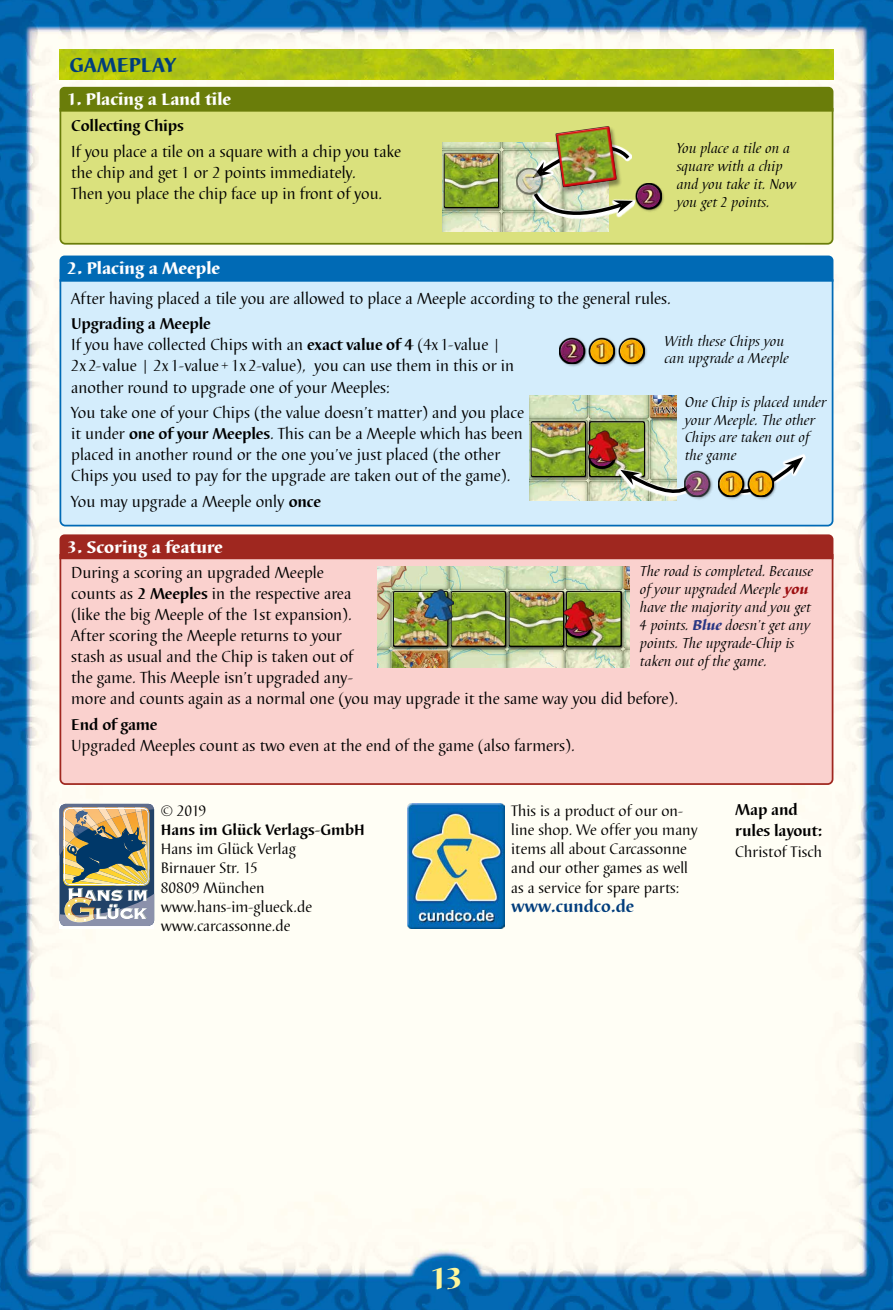
<style>
.page{position:relative;width:893px;height:1310px;background:#fff}
.page>*{position:absolute;margin:0;border:0;box-sizing:border-box;transform-origin:0 0}
.t1{font:800 31.5px "Barbedor T";color:#fff69b}
.t2{font:800 21px "Barbedor T";color:#003d7c}
.t3{font:800 17.5px "Barbedor T";color:#fff}
.t4{font:700 17.5px "Barbedor T";color:#003d7c}
.t5{font:16.62px/21px "Barbedor T";color:#000}
.t6{font:700 16.28px/21px "Barbedor T";letter-spacing:-.01em;color:#000}
.t7{font:15.75px/19.2px "Barbedor T";color:#000}
.t8{font:700 15.75px "Barbedor T";color:#000}
.t9{font:italic 14.88px/17.8px "Barbedor T";color:#000}
.s1{font-weight:700;font-size:16.28px}
.s2{font-weight:800;color:#9d0f12}
.s3{font-weight:800;color:#283583}
</style>
<div class="page">
<img style="left:0;top:0;width:893px;height:1310px">
<div style="left:59px;top:553px;width:775px;height:233px;background:#fad1ce"></div>
<img style="left:60px;top:50px;width:773px;height:29px">
<div style="left:59px;top:107px;width:775px;height:138px;background:#dae17d"></div>
<div style="left:60px;top:87px;width:773px;height:25px;background:#6a7d0a"></div>
<div style="left:59px;top:278px;width:775px;height:249px;background:#d4edfc"></div>
<svg style="left:60px;top:255px;width:773px;height:27px;background:#076eb7"></svg>
<div style="left:60px;top:534px;width:773px;height:25px;background:#9f271f"></div>
<img style="left:442px;top:143px;width:86px;height:89px">
<div style="left:443px;top:153px;width:59px;height:58px;background:#000;opacity:.6"></div>
<div style="left:444px;top:153px;width:55px;height:54px;background:#000;opacity:.8"></div>
<img style="left:528px;top:122px;width:108px;height:113px">
<div style="left:515px;top:167px;width:31px;height:31px;background:#000;opacity:.75"></div>
<svg style="left:516px;top:168px;width:27px;height:26px"></svg>
<div style="left:517px;top:168px;width:25px;height:19px;background:#fff;opacity:.75"></div>
<div style="left:517px;top:173px;width:25px;height:21px;background:#000;opacity:.75"></div>
<div style="left:635px;top:182px;width:30px;height:30px;background:#000;opacity:.75"></div>
<svg style="left:635px;top:183px;width:27px;height:26px"></svg>
<div style="left:636px;top:183px;width:25px;height:19px;background:#fff;opacity:.75"></div>
<div style="left:636px;top:189px;width:25px;height:20px;background:#000;opacity:.75"></div>
<img style="left:377px;top:566px;width:252px;height:101px">
<div style="left:508px;top:591px;width:58px;height:58px;background:#000;opacity:.6"></div>
<svg style="left:508px;top:591px;width:56px;height:54px"></svg>
<div style="left:509px;top:592px;width:55px;height:54px;background:#000;opacity:.8"></div>
<div style="left:565px;top:591px;width:59px;height:58px;background:#000;opacity:.6"></div>
<div style="left:566px;top:592px;width:56px;height:54px;background:#000;opacity:.8"></div>
<div style="left:565px;top:615px;width:30px;height:26px;background:#000;opacity:.75"></div>
<svg style="left:565px;top:631px;width:27px;height:7px"></svg>
<div style="left:566px;top:621px;width:25px;height:16px;background:#000;opacity:.75"></div>
<img style="left:564px;top:600px;width:30px;height:31px">
<div style="left:392px;top:591px;width:59px;height:58px;background:#000;opacity:.6"></div>
<div style="left:393px;top:592px;width:55px;height:54px;background:#000;opacity:.8"></div>
<div style="left:450px;top:591px;width:58px;height:58px;background:#000;opacity:.6"></div>
<div style="left:451px;top:592px;width:55px;height:54px;background:#000;opacity:.8"></div>
<img style="left:423px;top:589px;width:30px;height:31px">
<svg style="left:720px;top:442px;width:91px;height:65px;background:#cee5f2"></svg>
<div style="left:717px;top:470px;width:30px;height:30px;background:#000;opacity:.75"></div>
<svg style="left:718px;top:496px;width:26px;height:1px"></svg>
<div style="left:718px;top:471px;width:26px;height:18px;background:#fff;opacity:.75"></div>
<div style="left:718px;top:476px;width:26px;height:20px;background:#000;opacity:.75"></div>
<div style="left:588px;top:337px;width:30px;height:30px;background:#000;opacity:.75"></div>
<svg style="left:589px;top:338px;width:26px;height:26px"></svg>
<div style="left:589px;top:338px;width:25px;height:18px;background:#fff;opacity:.75"></div>
<div style="left:589px;top:343px;width:25px;height:20px;background:#000;opacity:.75"></div>
<div style="left:747px;top:470px;width:30px;height:30px;background:#000;opacity:.75"></div>
<svg style="left:747px;top:471px;width:27px;height:26px"></svg>
<div style="left:748px;top:471px;width:25px;height:18px;background:#fff;opacity:.75"></div>
<div style="left:748px;top:476px;width:25px;height:20px;background:#000;opacity:.75"></div>
<div style="left:618px;top:337px;width:30px;height:30px;background:#000;opacity:.75"></div>
<svg style="left:618px;top:338px;width:27px;height:26px"></svg>
<div style="left:619px;top:338px;width:25px;height:18px;background:#fff;opacity:.75"></div>
<div style="left:619px;top:343px;width:25px;height:20px;background:#000;opacity:.75"></div>
<div style="left:558px;top:337px;width:31px;height:30px;background:#000;opacity:.75"></div>
<svg style="left:559px;top:363px;width:26px;height:1px"></svg>
<div style="left:559px;top:338px;width:26px;height:18px;background:#fff;opacity:.75"></div>
<div style="left:559px;top:343px;width:26px;height:20px;background:#000;opacity:.75"></div>
<img style="left:529px;top:395px;width:148px;height:106px">
<div style="left:530px;top:422px;width:58px;height:58px;background:#000;opacity:.6"></div>
<svg style="left:530px;top:421px;width:56px;height:55px"></svg>
<div style="left:531px;top:422px;width:55px;height:54px;background:#000;opacity:.8"></div>
<div style="left:589px;top:422px;width:58px;height:58px;background:#000;opacity:.6"></div>
<svg style="left:589px;top:421px;width:55px;height:55px"></svg>
<div style="left:590px;top:422px;width:55px;height:54px;background:#000;opacity:.8"></div>
<img style="left:617px;top:449px;width:78px;height:61px">
<div style="left:588px;top:445px;width:30px;height:26px;background:#000;opacity:.75"></div>
<svg style="left:588px;top:462px;width:27px;height:6px"></svg>
<div style="left:589px;top:452px;width:25px;height:15px;background:#000;opacity:.75"></div>
<div style="left:683px;top:470px;width:31px;height:30px;background:#000;opacity:.75"></div>
<svg style="left:684px;top:471px;width:26px;height:26px"></svg>
<div style="left:685px;top:471px;width:25px;height:18px;background:#fff;opacity:.75"></div>
<div style="left:685px;top:476px;width:25px;height:20px;background:#000;opacity:.75"></div>
<img style="left:587px;top:431px;width:30px;height:31px">
<div style="left:60px;top:803px;width:94px;height:125px;background:#fff"></div>
<img style="left:60px;top:804px;width:94px;height:122px">
<img style="left:408px;top:803px;width:97px;height:125px">
<p class="t2" style="left:69px;top:53px;width:108px">GAMEPLAY</p>
<p class="t3" style="left:67px;top:89px;width:166px">1. Placing a Land tile</p>
<p class="t6" style="left:71px;top:116px;width:114px">Collecting Chips</p>
<p class="t5" style="left:71px;top:142px;width:331px">If you place a tile on a square with a chip you take the chip and get 1 or 2 points immediately.<br>Then you place the chip face up in front of you.</p>
<p class="t3" style="left:67px;top:258px;width:155px">2. Placing a Meeple</p>
<p class="t9" style="left:677px;top:140px;width:121px">You place a tile on a square with a chip and you take it. Now you get 2 points.</p>
<p class="t5" style="left:71px;top:288px;width:601px">After having placed a tile you are allowed to place a Meeple according to the general rules.</p>
<p class="t6" style="left:71px;top:314px;width:141px">Upgrading a Meeple</p>
<p class="t5" style="left:71px;top:335px;width:445px">If you have collected Chips with an <span class="s1">exact value of 4</span> (4x 1-value |<br>2x 2-value | 2x 1-value + 1x 2-value), you can use them in this or in another round to upgrade one of your Meeples:</p>
<p class="t5" style="left:71px;top:403px;width:454px">You take one of your Chips (the value doesn’t matter) and you place it under <span class="s1">one of your Meeples</span>. This can be a Meeple which has been placed in another round or the one you’ve just placed (the other Chips you used to pay for the upgrade are taken out of the game).</p>
<p class="t5" style="left:71px;top:492px;width:251px">You may upgrade a Meeple only <span class="s1">once</span></p>
<p class="t9" style="left:664px;top:332px;width:126px">With these Chips you can upgrade a Meeple</p>
<p class="t9" style="left:685px;top:393px;width:143px">One Chip is placed under your Meeple. The other<br>Chips are taken out of the game</p>
<p class="t3" style="left:67px;top:537px;width:157px">3. Scoring a feature</p>
<p class="t9" style="left:640px;top:563px;width:175px">The road is completed. Because of your upgraded Meeple <span class="s2">you </span>have the majority and you get<br>4 points. <span class="s3">Blue</span> doesn’t get any points. The upgrade-Chip is taken out of the game.</p>
<p class="t5" style="left:71px;top:562px;width:608px">During a scoring an upgraded Meeple<br>counts as <span class="s1">2 Meeples</span> in the respective area<br>(like the big Meeple of the 1st expansion).<br>After scoring the Meeple returns to your<br>stash as usual and the Chip is taken out of<br>the game. This Meeple isn’t upgraded any-<br>more and counts again as a normal one (you may upgrade it the same way you did before).</p>
<p class="t6" style="left:71px;top:714px;width:88px">End of game</p>
<p class="t5" style="left:71px;top:735px;width:505px">Upgraded Meeples count as two even at the end of the game (also farmers).</p>
<p class="t7" style="left:161px;top:801px;width:47px">© 2019</p>
<p class="t8" style="left:161px;top:820px;width:206px">Hans im Glück Verlags-GmbH</p>
<p class="t7" style="left:161px;top:839px;width:153px">Hans im Glück Verlag<br>Birnauer Str. 15<br>80809 München www.hans-im-glueck.de www.carcassonne.de</p>
<p class="t7" style="left:511px;top:801px;width:188px">This is a product of our on&shy;line shop. We offer you many items all about Carcassonne and our other games as well as a service for spare parts:</p>
<p class="t4" style="left:511px;top:896px;width:124px">www.cundco.de</p>
<p class="t6" style="left:735px;top:800px;width:89px">Map and rules layout:</p>
<p class="t7" style="left:735px;top:843px;width:88px">Christof Tisch</p>
<h1 class="t1" style="left:430px;top:1259px;width:35px">13</h1>
</div>
